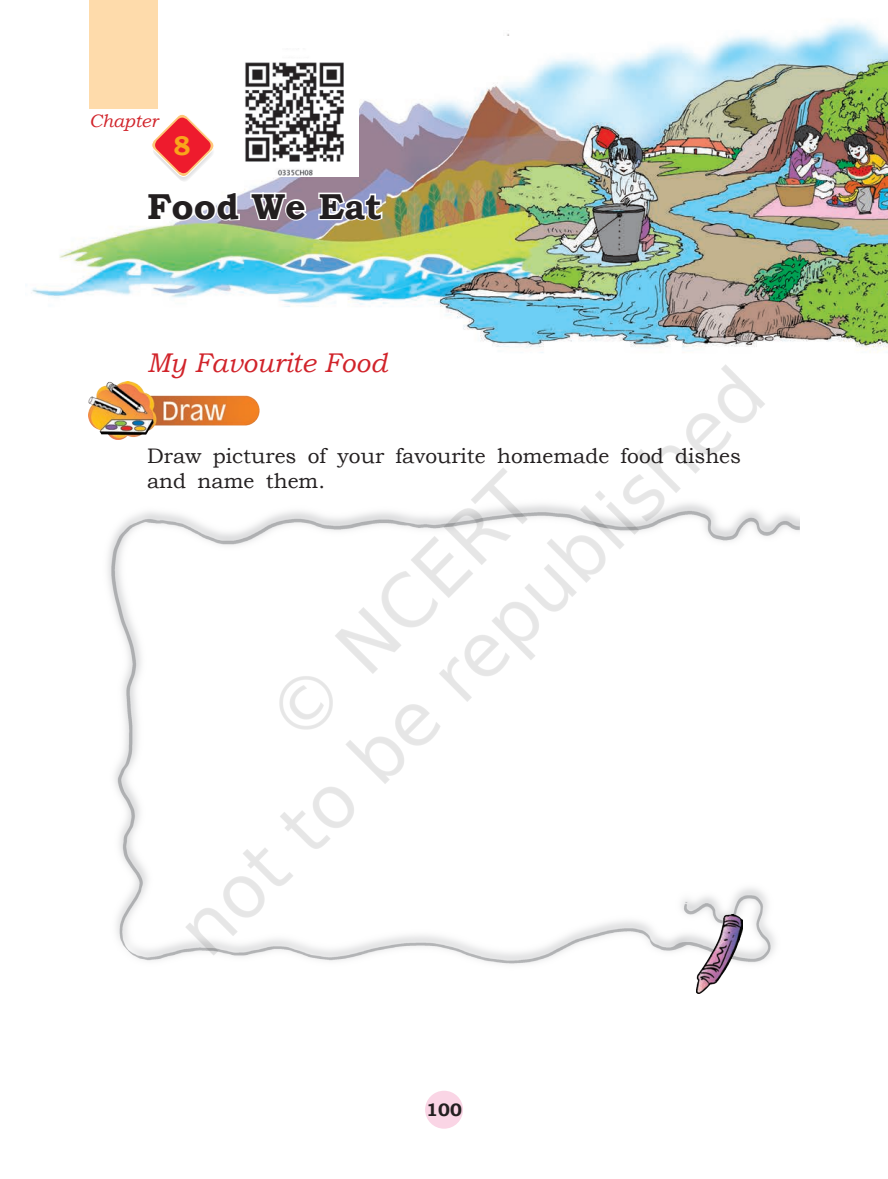
<style>
.page{position:relative;width:888px;height:1179px;background:#fff}
.page>*{position:absolute;margin:0;border:0;box-sizing:border-box;transform-origin:0 0}
.t1{font:700 36px "Bookman Old Style";color:#231f20}
.t2{font:italic 27px "Bookman Old Style";color:#d1232a}
.t3{font:700 27px "Bookman Old Style";color:#f9a51b}
.t4{font:21px/25.2px "Bookman Old Style";color:#231f20}
.t5{font:italic 18px "Bookman Old Style";letter-spacing:-.005em;color:#d1232a}
.t6{font:700 18px "Bookman Old Style";color:#231f20}
</style>
<div class="page">
<img style="left:32px;top:0;width:856px;height:1129px">
<img style="left:82px;top:290px;width:700px;height:699px">
<p class="t5" style="left:89px;top:108px;width:70px">Chapter</p>
<p class="t3" style="left:173px;top:126px;width:19px">8</p>
<h1 class="t1" style="left:147px;top:180px;width:236px">Food We Eat</h1>
<p class="t2" style="left:147px;top:344px;width:242px">My favourite food</p>
<p class="t4" style="left:147px;top:443px;width:596px">Draw pictures of your favourite homemade food dishes and name them.</p>
<p class="t6" style="left:426px;top:1096px;width:37px">100</p>
</div>
